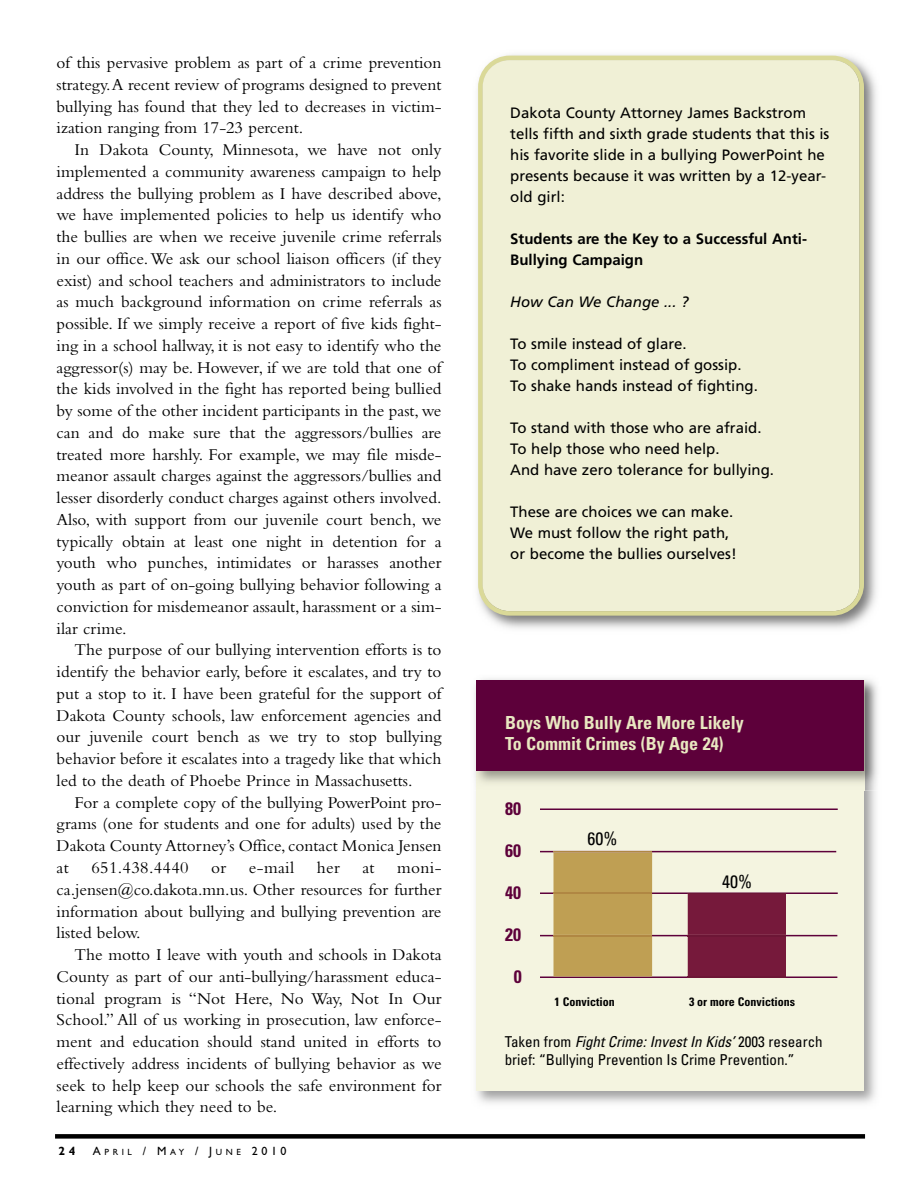
<style>
.page{position:relative;width:918px;height:1188px;background:#fff}
.page>*{position:absolute;margin:0;border:0;box-sizing:border-box;transform-origin:0 0}
.t1{font:700 condensed 18px/21.6px "Univers";color:#e9e8c1}
.t2{font:700 condensed 18px "Univers";color:#5d003a}
.t3{font:condensed 18px "Univers";color:#000}
.t4{font:17.25px/21.8px "Bembo";color:#000;text-align:justify}
.t5{font:17.25px "Bembo";letter-spacing:.02em;color:#000}
.t6{font:15px/21px "Frutiger";color:#000}
.t7{font:condensed 15px/18px "Univers";color:#000}
.t8{font:700 15px/21px "Frutiger";color:#000}
.t9{font:italic 15px "Frutiger";color:#000}
.t10{font:700 condensed 12px "Univers";color:#000}
.t11{font:12px "Gill Sans";color:#000}
.t12{font:700 12px "Gill Sans";color:#000}
.s1{font-size:9px}
.s2{font-style:italic}
</style>
<div class="page">
<div style="left:476px;top:680px;width:388px;height:411px;background:#f4f4e0"></div>
<div style="left:55px;top:1134px;width:810px;height:5px;background:#000"></div>
<img style="left:477px;top:54px;width:400px;height:575px">
<div style="left:478px;top:56px;width:386px;height:560px;background:#f0f0d6"></div>
<hr style="left:540px;top:851px;width:296px;height:1px;background:#5d003a">
<hr style="left:540px;top:892px;width:298px;height:2px;background:#5d003a">
<hr style="left:540px;top:935px;width:297px;height:1px;background:#5d003a">
<hr style="left:540px;top:976px;width:297px;height:2px;background:#5d003a">
<hr style="left:540px;top:808px;width:298px;height:2px;background:#5d003a">
<div style="left:554px;top:853px;width:98px;height:123px;background:#bf9f53"></div>
<hr style="left:554px;top:852px;width:98px;height:1px;background:#b08743">
<hr style="left:554px;top:892px;width:98px;height:2px;background:#b08743">
<hr style="left:554px;top:935px;width:98px;height:1px;background:#b08743">
<div style="left:688px;top:895px;width:98px;height:81px;background:#76193b"></div>
<hr style="left:688px;top:894px;width:98px;height:1px;background:#6d1636">
<hr style="left:688px;top:935px;width:98px;height:1px;background:#6d1636">
<hr style="left:688px;top:976px;width:98px;height:2px;background:#6d1636">
<img style="left:472px;top:676px;width:408px;height:114px">
<img style="left:476px;top:771px;width:388px;height:19px">
<div style="left:476px;top:680px;width:388px;height:91px;background:#5d003a"></div>
<p class="t4" style="left:57px;top:54px;width:386px">of this pervasive problem as part of a crime prevention strategy.A recent review of programs designed to prevent bullying has found that they led to decreases in victim&shy;ization ranging from 17-23 percent.</p>
<p class="t4" style="left:57px;top:141px;width:386px;text-indent:18px">In Dakota County, Minnesota, we have not only implemented a community awareness campaign to help address the bullying problem as I have described above, we have implemented policies to help us identify who the bullies are when we receive juvenile crime referrals in our office.We ask our school liaison officers (if they exist) and school teachers and administrators to include as much background information on crime referrals as possible. If we simply receive a report of five kids fight&shy;ing in a school hallway, it is not easy to identify who the aggressor(s) may be. However, if we are told that one of the kids involved in the fight has reported being bullied by some of the other incident participants in the past, we can and do make sure that the aggressors/bullies are treated more harshly. For example, we may file misde&shy;meanor assault charges against the aggressors/bullies and lesser disorderly conduct charges against others involved.<br>Also, with support from our juvenile court bench, we typically obtain at least one night in detention for a youth who punches, intimidates or harasses another youth as part of on-going bullying behavior following a conviction for misdemeanor assault, harassment or a sim&shy;ilar crime.</p>
<p class="t4" style="left:57px;top:641px;width:386px;text-indent:18px">The purpose of our bullying intervention efforts is to identify the behavior early, before it escalates, and try to put a stop to it. I have been grateful for the support of Dakota County schools, law enforcement agencies and our juvenile court bench as we try to stop bullying behavior before it escalates into a tragedy like that which led to the death of Phoebe Prince in Massachusetts.</p>
<p class="t4" style="left:57px;top:793px;width:386px;text-indent:18px">For a complete copy of the bullying PowerPoint pro&shy;grams (one for students and one for adults) used by the Dakota County Attorney’s Office, contact Monica Jensen at</p>
<p class="t5" style="left:91px;top:862px;width:99px">651.438.4440</p>
<p class="t4" style="left:211px;top:858px;width:17px">or</p>
<p class="t4" style="left:249px;top:858px;width:47px">e-mail</p>
<p class="t4" style="left:317px;top:858px;width:24px">her</p>
<p class="t4" style="left:362px;top:858px;width:14px">at</p>
<p class="t4" style="left:57px;top:858px;width:386px;text-indent:341px">moni&shy;ca.jensen@co.dakota.mn.us. Other resources for further information about bullying and bullying prevention are listed below.</p>
<p class="t4" style="left:57px;top:945px;width:386px;text-indent:18px">The motto I leave with youth and schools in Dakota County as part of our anti-bullying/harassment educa&shy;tional program is “Not Here, No Way, Not In Our School.” All of us working in prosecution, law enforce&shy;ment and education should stand united in efforts to effectively address incidents of bullying behavior as we seek to help keep our schools the safe environment for learning which they need to be.</p>
<p class="t12" style="left:58px;top:1147px;width:19px">2 4</p>
<p class="t11" style="left:93px;top:1144px;width:195px">A<span class="s1">PRIL</span> / M<span class="s1">AY</span> / J<span class="s1">UNE</span> 2010</p>
<p class="t6" style="left:510px;top:103px;width:321px">Dakota County Attorney James Backstrom tells fifth and sixth grade students that this is his favorite slide in a bullying PowerPoint he presents because it was written by a 12-year&shy;old girl:</p>
<p class="t8" style="left:510px;top:229px;width:298px">Students are the Key to a Successful Anti-<br>Bullying Campaign</p>
<p class="t9" style="left:510px;top:295px;width:180px">How Can We Change ... ?</p>
<p class="t6" style="left:510px;top:334px;width:249px">To smile instead of glare.<br>To compliment instead of gossip.<br>To shake hands instead of fighting.</p>
<p class="t6" style="left:510px;top:418px;width:265px">To stand with those who are afraid.<br>To help those who need help.<br>And have zero tolerance for bullying.</p>
<p class="t6" style="left:510px;top:502px;width:228px">These are choices we can make.<br>We must follow the right path, or become the bullies ourselves!</p>
<p class="t1" style="left:505px;top:713px;width:240px">Boys Who Bully Are More Likely<br>To Commit Crimes (By Age 24)</p>
<p class="t2" style="left:505px;top:802px;width:17px">80</p>
<p class="t2" style="left:505px;top:844px;width:17px">60</p>
<p class="t2" style="left:505px;top:886px;width:17px">40</p>
<p class="t2" style="left:505px;top:928px;width:17px">20</p>
<p class="t2" style="left:514px;top:970px;width:9px">0</p>
<p class="t3" style="left:588px;top:832px;width:31px">60%</p>
<p class="t3" style="left:722px;top:875px;width:31px">40%</p>
<p class="t10" style="left:555px;top:997px;width:62px">1 Conviction</p>
<p class="t10" style="left:689px;top:997px;width:108px">3 or more Convictions</p>
<p class="t7" style="left:505px;top:1034px;width:319px">Taken from <span class="s2">Fight Crime: Invest In Kids’</span> 2003 research brief: “Bullying Prevention Is Crime Prevention.”</p>
</div>
